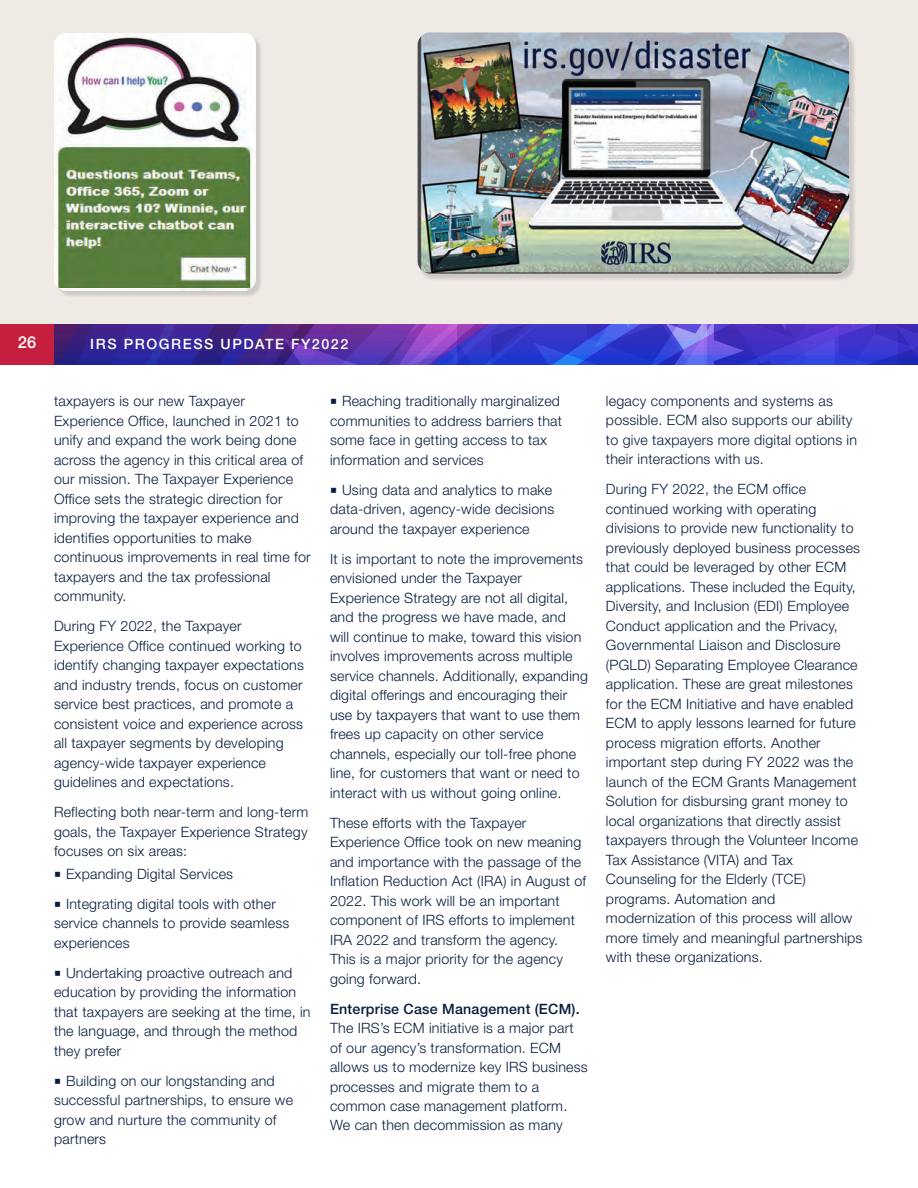
<style>
.page{position:relative;width:918px;height:1188px;background:#fff}
.page>*{position:absolute;margin:0;border:0;box-sizing:border-box;transform-origin:0 0}
.t1{font:500 16.5px "Helvetica Neue LT Std";color:#fff}
.t2{font:300 14.25px/19.5px "Helvetica Neue LT Std";letter-spacing:.015em;color:#081d3e}
.t3{font:500 14.25px "Helvetica Neue LT Std";letter-spacing:.11em;color:#fff}
.s1{font-weight:500}
</style>
<div class="page">
<div style="left:0;top:0;width:918px;height:325px;background:#f0eae5"></div>
<svg style="left:54px;top:324px;width:864px;height:40px;background:#4636b7"></svg>
<div style="left:0;top:324px;width:54px;height:40px;background:#c41f3e"></div>
<div style="left:55px;top:34px;width:208px;height:264px;background:#231f20;opacity:.16"></div>
<img style="left:54px;top:33px;width:202px;height:258px">
<div style="left:419px;top:33px;width:438px;height:248px;background:#231f20;opacity:.16"></div>
<img style="left:418px;top:32px;width:431px;height:242px">
<p class="t1" style="left:18px;top:333px;width:20px">26</p>
<p class="t3" style="left:90px;top:335px;width:260px">IRS PROGRESS UPDATE FY2022</p>
<p class="t2" style="left:54px;top:391px;width:258px">taxpayers is our new Taxpayer Experience Office, launched in 2021 to unify and expand the work being done across the agency in this critical area of our mission. The Taxpayer Experience Office sets the strategic direction for improving the taxpayer experience and identifies opportunities to make continuous improvements in real time for taxpayers and the tax professional community.</p>
<p class="t2" style="left:54px;top:616px;width:251px">During FY 2022, the Taxpayer Experience Office continued working to identify changing taxpayer expectations and industry trends, focus on customer service best practices, and promote a consistent voice and experience across all taxpayer segments by developing agency-wide taxpayer experience guidelines and expectations.</p>
<p class="t2" style="left:54px;top:802px;width:256px;text-align:justify">Reflecting both near-term and long-term goals, the Taxpayer Experience Strategy focuses on six areas:</p>
<p class="t2" style="left:66px;top:864px;width:169px">Expanding Digital Services</p>
<p class="t2" style="left:54px;top:894px;width:237px;text-indent:12px">Integrating digital tools with other service channels to provide seamless experiences</p>
<p class="t2" style="left:54px;top:963px;width:258px;text-indent:12px">Undertaking proactive outreach and education by providing the information that taxpayers are seeking at the time, in the language, and through the method they prefer</p>
<p class="t2" style="left:54px;top:1071px;width:241px;text-indent:12px">Building on our longstanding and successful partnerships, to ensure we grow and nurture the community of partners</p>
<p class="t2" style="left:330px;top:391px;width:234px;text-indent:12px">Reaching traditionally marginalized communities to address barriers that some face in getting access to tax information and services</p>
<p class="t2" style="left:330px;top:480px;width:226px;text-indent:12px">Using data and analytics to make data-driven, agency-wide decisions around the taxpayer experience</p>
<p class="t2" style="left:330px;top:549px;width:259px">It is important to note the improvements envisioned under the Taxpayer Experience Strategy are not all digital, and the progress we have made, and will continue to make, toward this vision involves improvements across multiple service channels. Additionally, expanding digital offerings and encouraging their use by taxpayers that want to use them frees up capacity on other service channels, especially our toll-free phone line, for customers that want or need to interact with us without going online.</p>
<p class="t2" style="left:330px;top:812px;width:258px">These efforts with the Taxpayer Experience Office took on new meaning and importance with the passage of the Inflation Reduction Act (IRA) in August of 2022. This work will be an important component of IRS efforts to implement IRA 2022 and transform the agency.<br>This is a major priority for the agency going forward.</p>
<p class="t2" style="left:330px;top:998px;width:259px"><span class="s1">Enterprise Case Management (ECM).<br></span>The IRS’s ECM initiative is a major part of our agency’s transformation. ECM allows us to modernize key IRS business processes and migrate them to a common case management platform.<br>We can then decommission as many</p>
<p class="t2" style="left:606px;top:391px;width:253px">legacy components and systems as possible. ECM also supports our ability to give taxpayers more digital options in their interactions with us.</p>
<p class="t2" style="left:606px;top:479px;width:258px">During FY 2022, the ECM office continued working with operating divisions to provide new functionality to previously deployed business processes that could be leveraged by other ECM applications. These included the Equity, Diversity, and Inclusion (EDI) Employee Conduct application and the Privacy, Governmental Liaison and Disclosure (PGLD) Separating Employee Clearance application. These are great milestones for the ECM Initiative and have enabled ECM to apply lessons learned for future process migration efforts. Another important step during FY 2022 was the launch of the ECM Grants Management Solution for disbursing grant money to local organizations that directly assist taxpayers through the Volunteer Income Tax Assistance (VITA) and Tax Counseling for the Elderly (TCE) programs. Automation and modernization of this process will allow more timely and meaningful partnerships with these organizations.</p>
</div>
